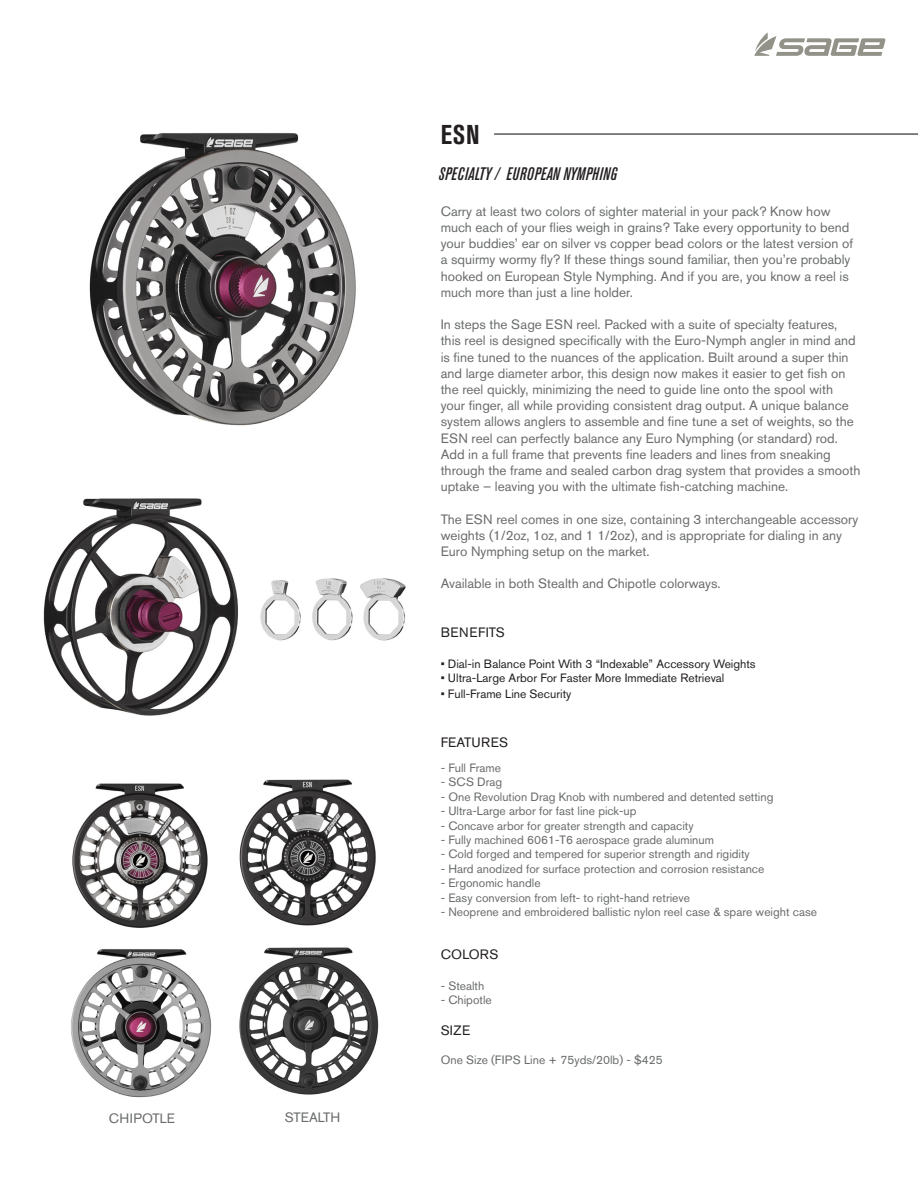
<style>
.page{position:relative;width:918px;height:1188px;background:#fff}
.page>*{position:absolute;margin:0;border:0;box-sizing:border-box;transform-origin:0 0}
.t1{font:700 condensed 27px "Akzidenz Grotesk BE";color:#231f20}
.t2{font:italic 500 condensed 18px "Akzidenz Grotesk BE";letter-spacing:.02em;color:#231f20}
.t3{font:13.5px/16.2px "Akzidenz Grotesk BE";color:#696b6c}
.t4{font:13.5px "Akzidenz Grotesk BE";letter-spacing:.02em;color:#231f20}
.t5{font:13.5px "Akzidenz Grotesk BE";letter-spacing:.04em;color:#231f20}
.t6{font:13.5px "Akzidenz Grotesk BE";letter-spacing:.02em;color:#696b6c}
.t7{font:12px "Akzidenz Grotesk BE";color:#696b6c}
.t8{font:12px "Akzidenz Grotesk BE";color:#231f20}
</style>
<div class="page">
<hr style="left:494px;top:133px;width:424px;height:2px;background:#231f20">
<svg style="left:754px;top:32px;width:131px;height:24px"></svg>
<img style="left:89px;top:133px;width:267px;height:293px">
<img style="left:72px;top:783px;width:136px;height:145px">
<img style="left:43px;top:498px;width:195px;height:218px">
<img style="left:239px;top:779px;width:137px;height:147px">
<img style="left:71px;top:949px;width:140px;height:149px">
<img style="left:239px;top:947px;width:140px;height:148px">
<img style="left:260px;top:578px;width:146px;height:63px">
<p class="t6" style="left:109px;top:1110px;width:68px">CHIPOTLE</p>
<p class="t3" style="left:285px;top:1109px;width:57px">STEALTH</p>
<p class="t1" style="left:441px;top:119px;width:41px">ESN</p>
<p class="t2" style="left:439px;top:164px;width:180px">SPECIALTY / EUROPEAN NYMPHING</p>
<p class="t3" style="left:441px;top:203px;width:414px">Carry at least two colors of sighter material in your pack? Know how much each of your flies weigh in grains? Take every opportunity to bend your buddies’ ear on silver vs copper bead colors or the latest version of a squirmy wormy fly? If these things sound familiar, then you’re probably hooked on European Style Nymphing. And if you are, you know a reel is much more than just a line holder.</p>
<p class="t3" style="left:441px;top:316px;width:421px">In steps the Sage ESN reel. Packed with a suite of specialty features, this reel is designed specifically with the Euro-Nymph angler in mind and is fine tuned to the nuances of the application. Built around a super thin and large diameter arbor, this design now makes it easier to get fish on the reel quickly, minimizing the need to guide line onto the spool with your finger, all while providing consistent drag output. A unique balance system allows anglers to assemble and fine tune a set of weights, so the ESN reel can perfectly balance any Euro Nymphing (or standard) rod.<br>Add in a full frame that prevents fine leaders and lines from sneaking through the frame and sealed carbon drag system that provides a smooth uptake – leaving you with the ultimate fish-catching machine.</p>
<p class="t3" style="left:441px;top:511px;width:419px">The ESN reel comes in one size, containing 3 interchangeable accessory weights (1/2oz, 1oz, and 1 1/2oz), and is appropriate for dialing in any<br>Euro Nymphing setup on the market.</p>
<p class="t3" style="left:441px;top:576px;width:282px">Available in both Stealth and Chipotle colorways.</p>
<p class="t5" style="left:441px;top:624px;width:66px">BENEFITS</p>
<p class="t8" style="left:441px;top:656px;width:316px">• Dial-in Balance Point With 3 “Indexable” Accessory Weights</p>
<p class="t8" style="left:441px;top:671px;width:285px">• Ultra-Large Arbor For Faster More Immediate Retrieval</p>
<p class="t8" style="left:441px;top:687px;width:132px">• Full-Frame Line Security</p>
<p class="t4" style="left:441px;top:734px;width:69px">FEATURES</p>
<p class="t7" style="left:441px;top:761px;width:62px">- Full Frame</p>
<p class="t7" style="left:441px;top:775px;width:63px">- SCS Drag</p>
<p class="t7" style="left:441px;top:790px;width:334px">- One Revolution Drag Knob with numbered and detented setting</p>
<p class="t7" style="left:441px;top:804px;width:197px">- Ultra-Large arbor for fast line pick-up</p>
<p class="t7" style="left:441px;top:818px;width:254px">- Concave arbor for greater strength and capacity</p>
<p class="t7" style="left:441px;top:833px;width:275px">- Fully machined 6061-T6 aerospace grade aluminum</p>
<p class="t7" style="left:441px;top:847px;width:311px">- Cold forged and tempered for superior strength and rigidity</p>
<p class="t7" style="left:441px;top:862px;width:325px">- Hard anodized for surface protection and corrosion resistance</p>
<p class="t7" style="left:441px;top:876px;width:101px">- Ergonomic handle</p>
<p class="t7" style="left:441px;top:890px;width:251px">- Easy conversion from left- to right-hand retrieve</p>
<p class="t7" style="left:441px;top:905px;width:378px">- Neoprene and embroidered ballistic nylon reel case &amp; spare weight case</p>
<p class="t4" style="left:441px;top:947px;width:59px">COLORS</p>
<p class="t7" style="left:441px;top:979px;width:45px">- Stealth</p>
<p class="t7" style="left:441px;top:993px;width:53px">- Chipotle</p>
<p class="t4" style="left:441px;top:1022px;width:31px">SIZE</p>
<p class="t7" style="left:441px;top:1052px;width:223px">One Size (FIPS Line + 75yds/20lb) - $425</p>
</div>
